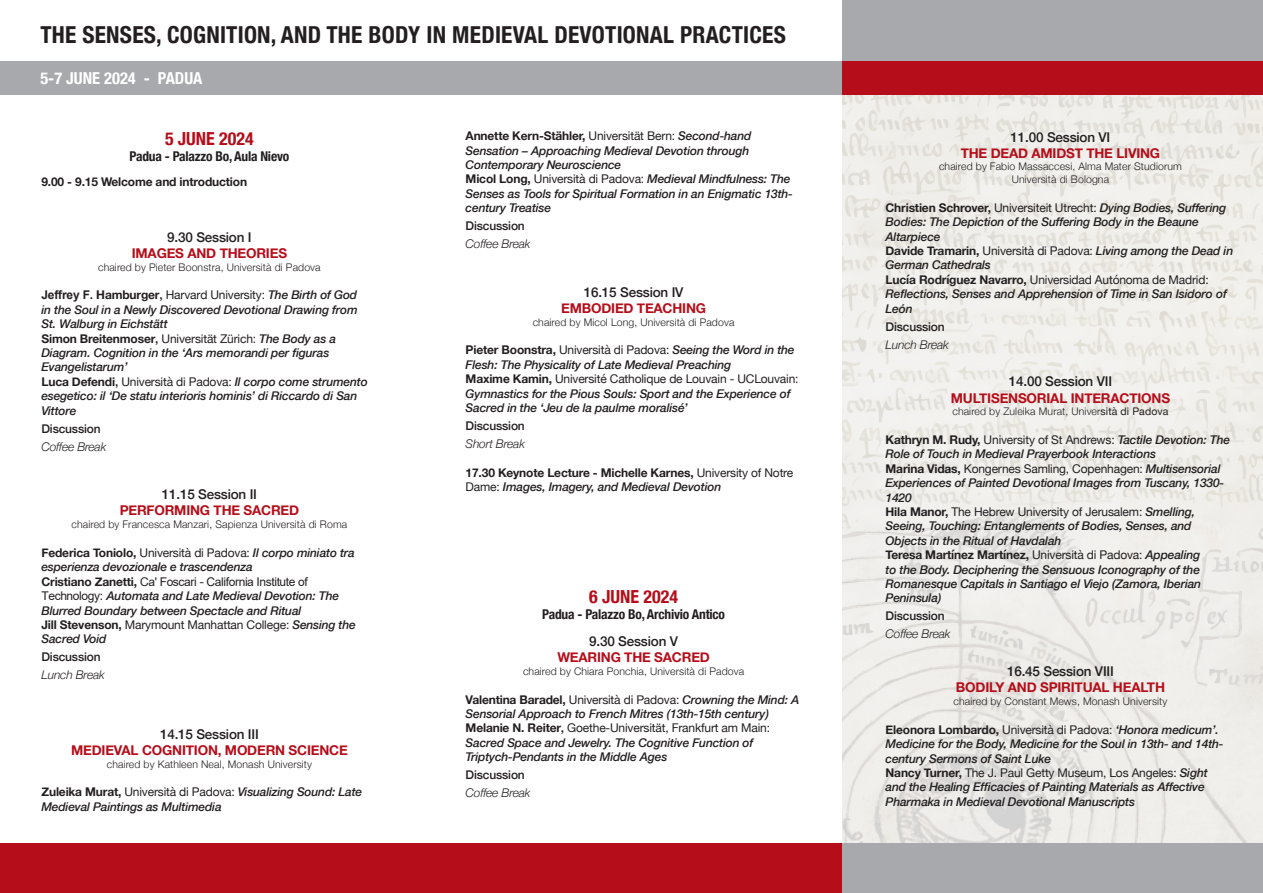
<style>
.page{position:relative;width:1263px;height:893px;background:#fff}
.page>*{position:absolute;margin:0;border:0;box-sizing:border-box;transform-origin:0 0}
.t1{font:700 condensed 23.4px "Helvetica Neue";letter-spacing:.01em;color:#231f20}
.t2{font:700 condensed 18px "Helvetica Neue";color:#b50e1a}
.t3{font:700 condensed 16.5px "Helvetica Neue";color:#fff}
.t4{font:700 13.5px/16.2px "Helvetica Neue";letter-spacing:-.015em;color:#b50e1a;text-align:center}
.t5{font:700 condensed 13.5px "Helvetica Neue";letter-spacing:-.015em;color:#231f20}
.t6{font:italic 500 12px/14.4px "Helvetica Neue";letter-spacing:-.015em;color:#231f20}
.t7{font:700 12px/14.4px "Helvetica Neue";letter-spacing:-.015em;color:#231f20}
.t8{font:italic 300 12px/18px "Helvetica Neue";letter-spacing:-.015em;color:#231f20}
.t9{font:500 12px/18px "Helvetica Neue";letter-spacing:-.015em;color:#231f20}
.t10{font:300 10.5px/12.6px "Helvetica Neue";letter-spacing:.01em;color:#231f20;text-align:center}
.s1{font-weight:500;color:#231f20}
.s2{font-family:"Arial";font-weight:700;font-style:normal}
.s3{font-weight:700;font-style:normal}
.s4{font-style:normal}
.s5{font-weight:400;font-style:normal}
.s6{font-weight:500;font-style:normal}
.s7{font-family:"Arial";font-weight:400;font-style:normal}
.s8{font-weight:300;font-style:italic}
.s9{font-weight:400}
.s10{font-weight:500;font-style:italic}
</style>
<div class="page">
<img style="left:842px;top:95px;width:421px;height:748px">
<div style="left:842px;top:843px;width:421px;height:50px;background:#a8a9ad"></div>
<div style="left:842px;top:0;width:421px;height:61px;background:#a8a9ad"></div>
<div style="left:0;top:61px;width:850px;height:34px;background:#a8a9ad"></div>
<div style="left:842px;top:61px;width:421px;height:34px;background:#b50e1a"></div>
<div style="left:0;top:843px;width:842px;height:50px;background:#b50e1a"></div>
<p class="t1" style="left:40px;top:15px;width:747px">THE SENSES, COGNITION, AND THE BODY IN MEDIEVAL DEVOTIONAL PRACTICES</p>
<p class="t3" style="left:40px;top:65px;width:164px">5-7 JUNE 2024 - PADUA</p>
<p class="t2" style="left:165px;top:123px;width:90px">5 JUNE 2024</p>
<p class="t5" style="left:129px;top:145px;width:161px">Padua - Palazzo Bo, Aula Nievo</p>
<p class="t7" style="left:41px;top:175px;width:207px">9.00 - 9.15 Welcome and introduction</p>
<p class="t4" style="left:132px;top:229px;width:157px"><span class="s1">9.30 Session I<br></span>IMAGES AND THEORIES</p>
<p class="t10" style="left:98px;top:260px;width:224px">chaired by Pieter Boonstra, Università di Padova</p>
<p class="t6" style="left:41px;top:287px;width:328px"><span class="s2">Jeffrey F.</span> <span class="s3">Hamburger</span><span class="s4">,</span> <span class="s5">Harvard University:</span> The Birth of God in the Soul in a Newly Discovered Devotional Drawing from St. Walburg in Eichstätt<br><span class="s3">Simon Breitenmoser</span><span class="s4">,</span> <span class="s5">Universität Zürich:</span> The Body as a Diagram. Cognition in the ‘Ars memorandi per figuras Evangelistarum’<br><span class="s3">Luca Defendi</span><span class="s4">,</span> <span class="s5">Università di Padova:</span> Il corpo come strumento esegetico: il ‘De statu interioris hominis’ di Riccardo di San Vittore</p>
<p class="t8" style="left:41px;top:419px;width:66px"><span class="s6">Discussion<br></span>Coffee Break</p>
<p class="t4" style="left:120px;top:487px;width:181px"><span class="s1">11.15 Session II<br></span>PERFORMING THE SACRED</p>
<p class="t10" style="left:72px;top:517px;width:277px">chaired by Francesca Manzari, Sapienza Università di Roma</p>
<p class="t6" style="left:41px;top:545px;width:316px"><span class="s3">Federica Toniolo,</span> <span class="s5">Università di Padova:</span> Il corpo miniato tra esperienza devozionale e trascendenza<br><span class="s3">Cristiano Zanetti,</span> <span class="s5">C</span><span class="s7">a' Foscari</span> <span class="s5">-</span> <span class="s7">California Institute of Technology</span><span class="s5">:</span> Automata and Late Medieval Devotion: The Blurred Boundary between Spectacle and Ritual<br><span class="s3">Jill Stevenson,</span> <span class="s5">Marymount Manhattan College:</span> Sensing the Sacred Void</p>
<p class="t9" style="left:41px;top:647px;width:65px">Discussion<br><span class="s8">Lunch Break</span></p>
<p class="t4" style="left:71px;top:726px;width:278px"><span class="s1">14.15 Session III<br></span>MEDIEVAL COGNITION, MODERN SCIENCE</p>
<p class="t10" style="left:107px;top:757px;width:207px">chaired by Kathleen Neal, Monash University</p>
<p class="t6" style="left:41px;top:784px;width:322px"><span class="s3">Zuleika Murat,</span> <span class="s5">Università di Padova:</span> Visualizing Sound: Late<br>Medieval Paintings as Multimedia</p>
<p class="t6" style="left:466px;top:128px;width:287px"><span class="s3">Annette Kern-Stähler,</span> <span class="s5">Universität Bern:</span> Second-hand<br>Sensation – Approaching Medieval Devotion through<br>Contemporary Neuroscience</p>
<p class="t6" style="left:466px;top:171px;width:329px"><span class="s3">Micol Long,</span> <span class="s5">Università di Padova:</span> Medieval Mindfulness: The<br>Senses as Tools for Spiritual Formation in an Enigmatic 13th&shy;century Treatise</p>
<p class="t9" style="left:466px;top:216px;width:61px">Discussion</p>
<p class="t8" style="left:466px;top:234px;width:66px">Coffee Break</p>
<p class="t4" style="left:561px;top:284px;width:146px"><span class="s1">16.15 Session IV<br></span>EMBODIED TEACHING</p>
<p class="t10" style="left:533px;top:315px;width:203px">chaired by Micol Long, Università di Padova</p>
<p class="t6" style="left:466px;top:342px;width:330px"><span class="s3">Pieter Boonstra,</span> <span class="s5">Università di Padova:</span> Seeing the Word in the<br>Flesh: The Physicality of Late Medieval Preaching</p>
<p class="t6" style="left:466px;top:371px;width:334px"><span class="s3">Maxime Kamin,</span> <span class="s5">Université Catholique de Louvain - UCLouvain:<br></span>Gymnastics for the Pious Souls: Sport and the Experience of<br>Sacred in the ‘Jeu de la paulme moralisé’</p>
<p class="t9" style="left:466px;top:416px;width:61px">Discussion</p>
<p class="t8" style="left:466px;top:434px;width:61px">Short Break</p>
<p class="t7" style="left:466px;top:466px;width:329px">17.30 Keynote Lecture - Michelle Karnes, <span class="s9">University of Notre<br>Dame:</span> <span class="s10">Images, Imagery, and Medieval Devotion</span></p>
<p class="t2" style="left:589px;top:581px;width:90px">6 JUNE 2024</p>
<p class="t5" style="left:542px;top:603px;width:184px">Padua - Palazzo Bo, Archivio Antico</p>
<p class="t4" style="left:557px;top:633px;width:154px"><span class="s1">9.30 Session V<br></span>WEARING THE SACRED</p>
<p class="t10" style="left:523px;top:664px;width:223px">chaired by Chiara Ponchia, Università di Padova</p>
<p class="t6" style="left:466px;top:691px;width:335px"><span class="s3">Valentina Baradel,</span> <span class="s5">Università di Padova:</span> Crowning the Mind: A<br>Sensorial Approach to French Mitres (13th-15th century)</p>
<p class="t6" style="left:466px;top:720px;width:306px"><span class="s3">Melanie N. Reiter</span><span class="s4">,</span> <span class="s5">Goethe-Universität, Frankfurt am Main:<br></span>Sacred Space and Jewelry. The Cognitive Function of<br>Triptych-Pendants in the Middle Ages</p>
<p class="t9" style="left:466px;top:765px;width:61px">Discussion</p>
<p class="t8" style="left:466px;top:783px;width:66px">Coffee Break</p>
<p class="t4" style="left:961px;top:129px;width:201px"><span class="s1">11.00 Session VI<br></span>THE DEAD AMIDST THE LIVING</p>
<p class="t10" style="left:939px;top:160px;width:244px">chaired by Fabio Massaccesi, Alma Mater Studiorum<br>Università di Bologna</p>
<p class="t6" style="left:885px;top:200px;width:342px"><span class="s3">Christien Schrover,</span> <span class="s5">Universiteit Utrecht:</span> Dying Bodies, Suffering<br>Bodies: The Depiction of the Suffering Body in the Beaune<br>Altarpiece</p>
<p class="t6" style="left:885px;top:243px;width:349px"><span class="s3">Davide Tramarin,</span> <span class="s5">Università di Padova:</span> Living among the Dead in<br>German Cathedrals</p>
<p class="t6" style="left:885px;top:272px;width:343px"><span class="s3">Lucía Rodríguez Navarro,</span> <span class="s5">Universidad Autónoma de Madrid:<br></span>Reflections, Senses and Apprehension of Time in San Isidoro of<br>León</p>
<p class="t9" style="left:885px;top:316px;width:61px">Discussion</p>
<p class="t8" style="left:885px;top:335px;width:65px">Lunch Break</p>
<p class="t4" style="left:951px;top:374px;width:221px"><span class="s1">14.00 Session VII<br></span>MULTISENSORIAL INTERACTIONS</p>
<p class="t10" style="left:952px;top:404px;width:218px">chaired by Zuleika Murat, Univer<span class="s9">sità di Padova</span></p>
<p class="t6" style="left:885px;top:432px;width:346px"><span class="s3">Kathryn M. Rudy,</span> <span class="s5">University of St Andrews:</span> Tactile Devotion: The<br>Role of Touch in Medieval Prayerbook Interactions</p>
<p class="t6" style="left:885px;top:461px;width:340px"><span class="s3">Marina Vidas,</span> <span class="s5">Kongernes Samling, Copenhagen:</span> Multisensorial<br>Experiences of Painted Devotional Images from Tuscany, 1330-<br>1420</p>
<p class="t6" style="left:885px;top:504px;width:311px"><span class="s3">Hila Manor,</span> <span class="s5">The Hebrew University of Jerusalem:</span> Smelling,<br>Seeing, Touching: Entanglements of Bodies, Senses, and<br>Objects in the Ritual of Havdalah</p>
<p class="t6" style="left:885px;top:547px;width:317px;text-align:justify"><span class="s3">Teresa Martínez Martínez,</span> <span class="s5">Università di Padova:</span> Appealing to the Body. Deciphering the Sensuous Iconography of the Romanesque Capitals in Santiago el Viejo (Zamora, Iberian Peninsula)</p>
<p class="t9" style="left:885px;top:606px;width:61px">Discussion</p>
<p class="t8" style="left:885px;top:624px;width:66px">Coffee Break</p>
<p class="t4" style="left:956px;top:664px;width:211px"><span class="s1">16.45 Session VIII<br></span>BODILY AND SPIRITUAL HEALTH</p>
<p class="t10" style="left:954px;top:694px;width:215px">chaired by Constant Mews, Monash University</p>
<p class="t6" style="left:885px;top:722px;width:339px"><span class="s3">Eleonora Lombardo,</span> <span class="s5">Università di Padova:</span> ‘Honora medicum’.<br>Medicine for the Body, Medicine for the Soul in 13th- and 14th&shy;century Sermons of Saint Luke</p>
<p class="t6" style="left:885px;top:765px;width:324px"><span class="s3">Nancy Turner,</span> <span class="s5">The J. Paul Getty Museum, Los Angeles:</span> Sight and the Healing Efficacies of Painting Materials as Affective<br>Pharmaka in Medieval Devotional Manuscripts</p>
</div>
